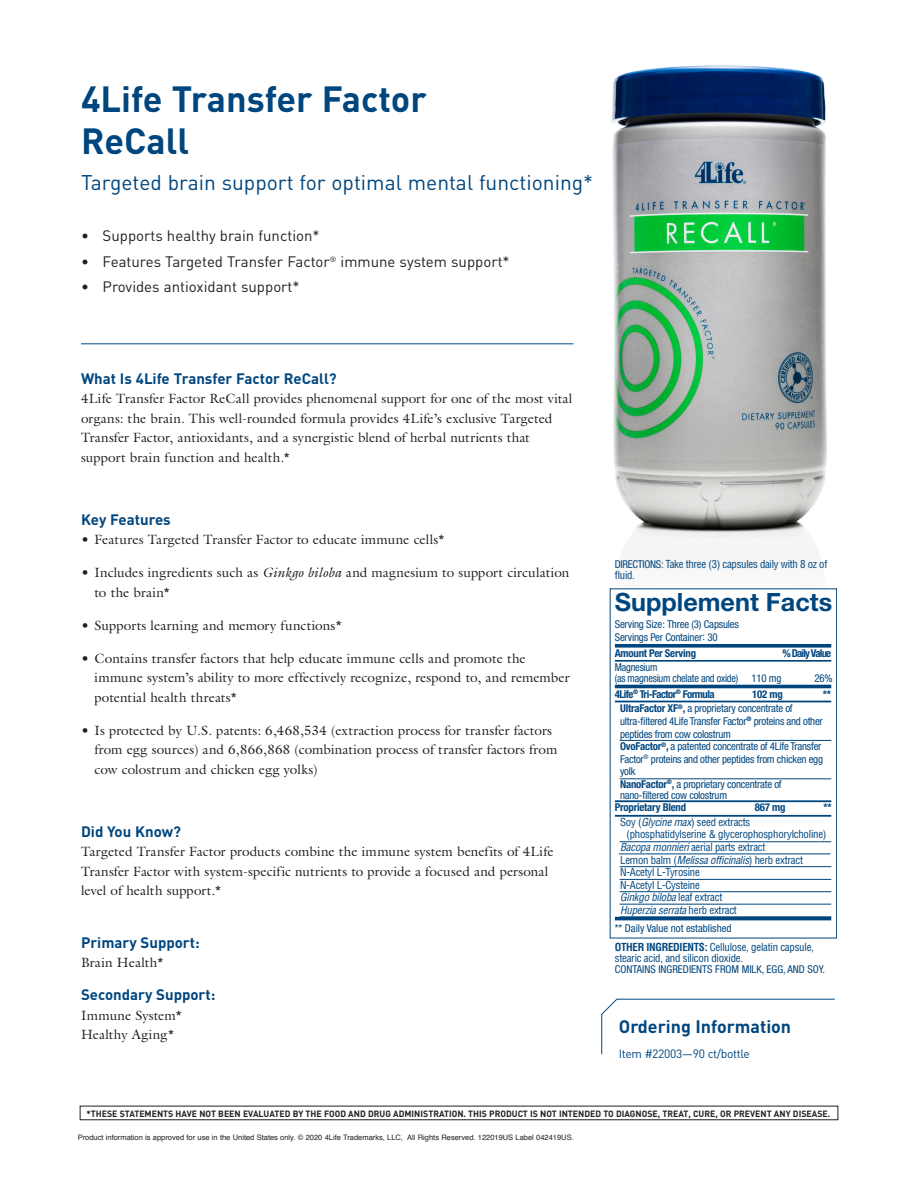
<style>
.page{position:relative;width:918px;height:1188px;background:#fff}
.page>*{position:absolute;margin:0;border:0;box-sizing:border-box;transform-origin:0 0}
.t1{font:700 36px/42px "DIN";color:#00467e}
.t2{font:700 25.2px "Helvetica Neue LT Std";color:#00467e}
.t3{font:21px "DIN";color:#00467e}
.t4{font:700 17.85px "DIN";color:#00467e}
.t5{font:15px "DIN";color:#231f20}
.t6{font:700 15px "DIN";color:#00467e}
.t7{font:13.5px/19.5px "Galliard Std";letter-spacing:.005em;color:#231f20}
.t8{font:12px "DIN";letter-spacing:-.025em;color:#00467e}
.t9{font:condensed 10.8px/10.8px "Helvetica LT Std";letter-spacing:-.02em;color:#00467e}
.t10{font:condensed 10.8px/12.6px "Helvetica Neue LT Std";letter-spacing:-.02em;color:#00467e}
.t11{font:italic condensed 10.8px "Helvetica LT Std";letter-spacing:-.02em;color:#00467e}
.t12{font:condensed 10.8px/10.8px "Helvetica Neue LT Std";letter-spacing:-.02em;color:#00467e;scale:.95 1}
.t13{font:700 condensed 10.8px "Helvetica Neue LT Std";letter-spacing:-.05em;color:#00467e}
.t14{font:condensed 10.8px "Helvetica Neue LT Std";color:#00467e}
.t15{font:700 condensed 10.8px "Helvetica Neue LT Std";letter-spacing:-.02em;color:#00467e}
.t16{font:700 condensed 10.8px "Helvetica Neue LT Std";letter-spacing:-.075em;color:#00467e}
.t17{font:700 9px "DIN";color:#231f20}
.t18{font:7.5px "Helvetica";color:#231f20}
.s1{font-style:italic}
.s2{font-family:"Helvetica Neue LT Std"}
.s3{font-weight:700}
.s4{font-style:normal}
</style>
<div class="page">
<img style="left:554px;top:65px;width:273px;height:543px">
<div style="left:80px;top:1106px;width:758px;height:14px;border:1px solid #231f20"></div>
<hr style="left:81px;top:343px;width:492px;height:1px;background:#00467e">
<svg style="left:601px;top:999px;width:234px;height:56px"></svg>
<div style="left:610px;top:589px;width:227px;height:349px;background:#fff"></div>
<div style="left:610px;top:588px;width:227px;height:350px;border:1px solid #00467e"></div>
<svg style="left:615px;top:644px;width:216px;height:4px"></svg>
<hr style="left:615px;top:660px;width:216px;height:2px;background:#00467e">
<hr style="left:620px;top:779px;width:211px;height:1px;background:#00467e">
<hr style="left:620px;top:740px;width:211px;height:1px;background:#00467e">
<hr style="left:620px;top:842px;width:211px;height:1px;background:#00467e">
<hr style="left:619px;top:854px;width:211px;height:1px;background:#00467e">
<hr style="left:620px;top:866px;width:211px;height:1px;background:#00467e">
<hr style="left:620px;top:879px;width:211px;height:1px;background:#00467e">
<hr style="left:620px;top:891px;width:211px;height:1px;background:#00467e">
<hr style="left:620px;top:904px;width:211px;height:1px;background:#00467e">
<hr style="left:615px;top:685px;width:216px;height:3px;background:#00467e">
<hr style="left:615px;top:701px;width:216px;height:1px;background:#00467e">
<hr style="left:615px;top:800px;width:216px;height:2px;background:#00467e">
<hr style="left:615px;top:815px;width:216px;height:2px;background:#00467e">
<hr style="left:615px;top:917px;width:216px;height:3px;background:#00467e">
<p class="t1" style="left:81px;top:77px;width:347px">4Life Transfer Factor<br>ReCall</p>
<p class="t3" style="left:81px;top:169px;width:514px">Targeted brain support for optimal mental functioning*</p>
<p class="t5" style="left:81px;top:226px;width:240px">• Supports healthy brain function*</p>
<p class="t5" style="left:81px;top:252px;width:430px">• Features Targeted Transfer Factor<sup>®</sup> immune system support*</p>
<p class="t5" style="left:81px;top:278px;width:220px">• Provides antioxidant support*</p>
<p class="t6" style="left:81px;top:369px;width:257px">What Is 4Life Transfer Factor ReCall?</p>
<p class="t7" style="left:81px;top:389px;width:493px">4Life Transfer Factor ReCall provides phenomenal support for one of the most vital organs: the brain. This well-rounded formula provides 4Life’s exclusive Targeted Transfer Factor, antioxidants, and a synergistic blend of herbal nutrients that support brain function and health.*</p>
<p class="t6" style="left:81px;top:510px;width:91px">Key Features</p>
<p class="t7" style="left:81px;top:530px;width:366px">• Features Targeted Transfer Factor to educate immune cells*</p>
<p class="t7" style="left:94px;top:563px;width:476px;text-indent:-14px">• Includes ingredients such as <span class="s1">Ginkgo biloba</span> and magnesium to support circulation to the brain*</p>
<p class="t7" style="left:81px;top:615px;width:263px">• Supports learning and memory functions*</p>
<p class="t7" style="left:94px;top:648px;width:477px;text-indent:-14px">• Contains transfer factors that help educate immune cells and promote the immune system’s ability to more effectively recognize, respond to, and remember potential health threats*</p>
<p class="t7" style="left:94px;top:720px;width:464px;text-indent:-14px">• Is protected by U.S. patents: 6,468,534 (extraction process for transfer factors from egg sources) and 6,866,868 (combination process of transfer factors from cow colostrum and chicken egg yolks)</p>
<p class="t6" style="left:81px;top:822px;width:102px">Did You Know?</p>
<p class="t7" style="left:81px;top:842px;width:474px">Targeted Transfer Factor products combine the immune system benefits of 4Life<br>Transfer Factor with system-specific nutrients to provide a focused and personal level of health support.*</p>
<p class="t6" style="left:81px;top:933px;width:120px">Primary Support:</p>
<p class="t7" style="left:81px;top:953px;width:85px">Brain Health*</p>
<p class="t6" style="left:81px;top:985px;width:136px">Secondary Support:</p>
<p class="t7" style="left:81px;top:1005px;width:103px">Immune System*<br>Healthy Aging*</p>
<p class="t9" style="left:615px;top:559px;width:214px"><span class="s2">DIRECTIONS:</span> Take three (3) capsules daily with 8 oz of fluid.</p>
<p class="t2" style="left:615px;top:587px;width:219px">Supplement Facts</p>
<p class="t10" style="left:615px;top:619px;width:126px;line-height:12px">Serving Size: Three (3) Capsules<br>Servings Per Container: 30</p>
<p class="t15" style="left:615px;top:646px;width:83px">Amount Per Serving</p>
<p class="t16" style="left:782px;top:646px;width:50px">% Daily Value</p>
<p class="t12" style="left:615px;top:662px;width:177px">Magnesium<br>(as magnesium chelate and oxide) 110 mg</p>
<p class="t10" style="left:815px;top:672px;width:20px">26%</p>
<p class="t13" style="left:615px;top:688px;width:101px">4Life<sup>®</sup> Tri-Factor<sup>®</sup> Formula</p>
<p class="t13" style="left:752px;top:688px;width:32px">102 mg</p>
<p class="t13" style="left:823px;top:688px;width:10px">**</p>
<p class="t10" style="left:620px;top:702px;width:204px"><span class="s3">UltraFactor XF</span><sup>®</sup><span class="s3">,</span> a proprietary concentrate of ultra-filtered 4Life Transfer Factor<sup>®</sup> proteins and other peptides from cow colostrum<br><span class="s3">OvoFactor</span><sup>®</sup><span class="s3">,</span> a patented concentrate of 4Life Transfer Factor<sup>®</sup> proteins and other peptides from chicken egg yolk<br><span class="s3">NanoFactor</span><sup>®</sup><span class="s3">,</span> a proprietary concentrate of</p>
<p class="t10" style="left:615px;top:789px;width:114px;text-indent:5px">nano-filtered cow colostrum<br><span class="s3">Proprietary Blend</span></p>
<p class="t13" style="left:755px;top:801px;width:32px">867 mg</p>
<p class="t13" style="left:823px;top:801px;width:10px">**</p>
<p class="t9" style="left:620px;top:816px;width:132px">Soy (<span class="s1">Glycine max</span>) seed extracts</p>
<p class="t9" style="left:626px;top:829px;width:202px">(phosphatidylserine &amp; glycerophosphorylcholine)</p>
<p class="t9" style="left:620px;top:842px;width:147px"><span class="s1">Bacopa monnieri</span> aerial parts extract</p>
<p class="t9" style="left:620px;top:854px;width:184px">Lemon balm (<span class="s1">Melissa officinalis</span>) herb extract</p>
<p class="t9" style="left:620px;top:867px;width:81px">N-Acetyl L-Tyrosine</p>
<p class="t9" style="left:620px;top:879px;width:81px">N-Acetyl L-Cysteine</p>
<p class="t11" style="left:620px;top:891px;width:104px">Ginkgo biloba <span class="s4">leaf extract</span></p>
<p class="t11" style="left:620px;top:903px;width:118px">Huperzia serrata <span class="s4">herb extract</span></p>
<p class="t14" style="left:615px;top:922px;width:118px">** Daily Value not established</p>
<p class="t9" style="left:615px;top:942px;width:212px"><span class="s3">OTHER INGREDIENTS:</span> Cellulose, gelatin capsule, stearic acid, and silicon dioxide.<br><span class="s2">CONTAINS INGREDIENTS FROM MILK, EGG, AND SOY.</span></p>
<p class="t4" style="left:619px;top:1015px;width:174px">Ordering Information</p>
<p class="t8" style="left:619px;top:1046px;width:133px">Item #22003—90 ct/bottle</p>
<p class="t17" style="left:86px;top:1108px;width:745px">*THESE STATEMENTS HAVE NOT BEEN EVALUATED BY THE FOOD AND DRUG ADMINISTRATION. THIS PRODUCT IS NOT INTENDED TO DIAGNOSE, TREAT, CURE, OR PREVENT ANY DISEASE.</p>
<p class="t18" style="left:78px;top:1132px;width:498px">Product information is approved for use in the United States only. © 2020 4Life Trademarks, LLC, All Rights Reserved. 122019US Label 042419US.</p>
</div>
